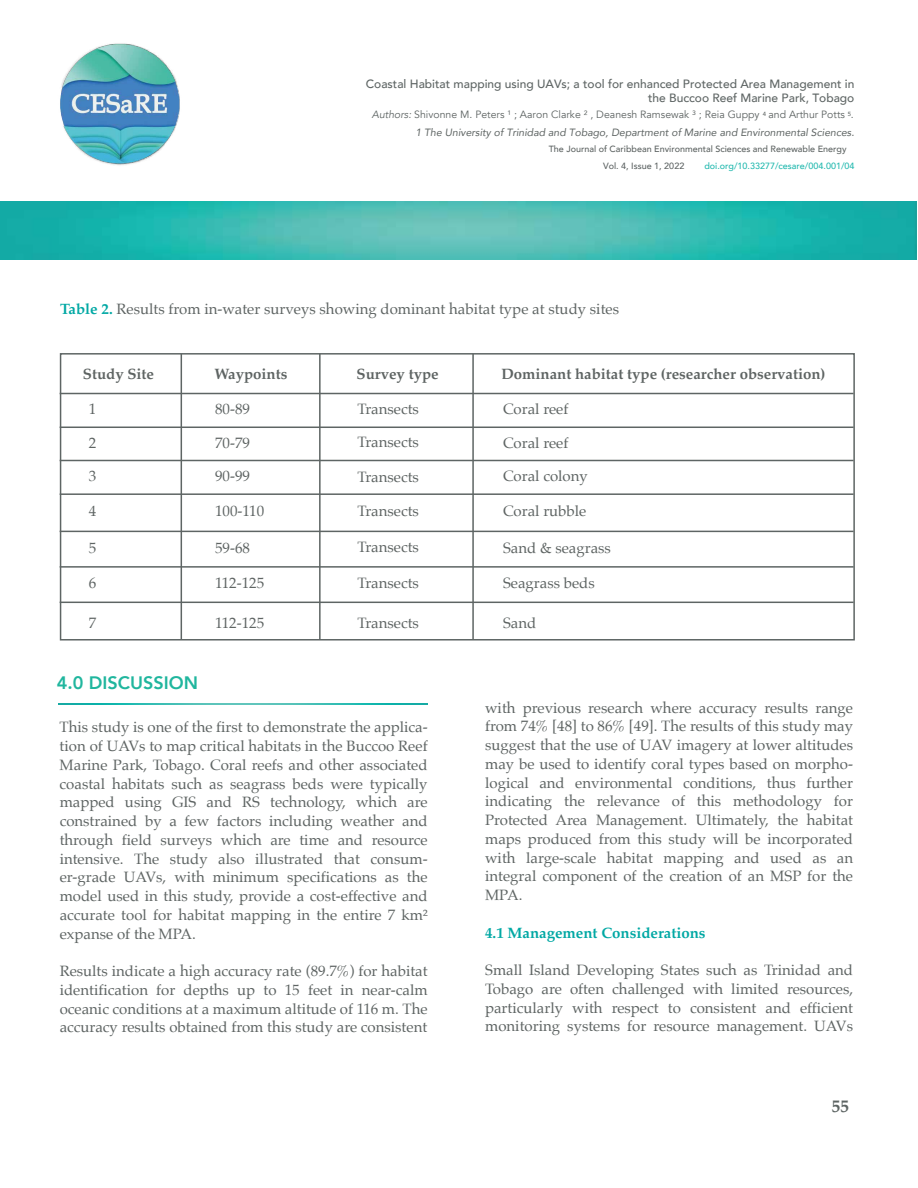
<style>
.page{position:relative;width:918px;height:1188px;background:#fff}
.page>*{position:absolute;margin:0;border:0;box-sizing:border-box;transform-origin:0 0}
.t1{font:800 18px "Avenir";color:#20b69e}
.t2{font:700 17.55px "Palatino";color:#5e6463}
.t3{font:700 17.55px "Palatino";color:#5d6463}
.t4{font:15px/18.8px "Palatino";color:#5e6463;text-align:justify}
.t5{font:700 15px "Palatino";color:#5e6463}
.t6{font:700 15px "Palatino";color:#00a8a4}
.t7{font:500 12px/14.4px "Avenir";color:#5e6564;text-align:right}
.t8{font:10.5px "Avenir";color:#5e6463}
.t9{font:italic 10.5px "Avenir";color:#5e6463}
.t10{font:500 9px "Avenir";color:#5e6463}
.t11{font:500 9px "Avenir";color:#28bcb1}
.t12{font:500 9px "Avenir";color:#23b9af}
.t13{font:500 9px "Avenir";color:#5d6363}
.t14{font:500 9px "Avenir";color:#5e6565}
.t15{font:500 6px "Avenir";color:#5e6463}
.s1{font-style:italic;color:#5e6564}
.s2{font-weight:700;color:#00a8a4}
</style>
<div class="page">
<img style="left:240px;top:201px;width:677px;height:58px">
<img style="left:58px;top:704px;width:370px;height:1px">
<div style="left:60px;top:353px;width:795px;height:288px;border:2px solid #5e6564"></div>
<hr style="left:181px;top:354px;width:1px;height:286px;background:#5e6564">
<hr style="left:319px;top:354px;width:2px;height:286px;background:#5e6564">
<hr style="left:472px;top:354px;width:2px;height:286px;background:#5e6564">
<hr style="left:60px;top:393px;width:794px;height:1px;background:#5e6564">
<hr style="left:60px;top:427px;width:794px;height:1px;background:#5e6564">
<hr style="left:60px;top:460px;width:794px;height:1px;background:#5e6564">
<hr style="left:60px;top:493px;width:794px;height:2px;background:#5e6564">
<hr style="left:60px;top:531px;width:794px;height:1px;background:#5e6564">
<hr style="left:60px;top:566px;width:794px;height:2px;background:#5e6564">
<hr style="left:60px;top:602px;width:794px;height:1px;background:#5e6564">
<img style="left:0;top:43px;width:240px;height:217px">
<p class="t7" style="left:366px;top:76px;width:490px">Coastal Habitat mapping using UAVs; a tool for enhanced Protected Area Management in the Buccoo Reef Marine Park, Tobago</p>
<p class="t8" style="left:372px;top:108px;width:483px"><span class="s1">Authors:</span> Shivonne M. Peters ¹ ; Aaron Clarke ² , Deanesh Ramsewak ³ ; Reia Guppy and Arthur Potts .</p>
<p class="t15" style="left:763px;top:108px;width:5px">4</p>
<p class="t15" style="left:848px;top:108px;width:5px">5</p>
<p class="t9" style="left:415px;top:126px;width:440px">1 The University of Trinidad and Tobago, Department of Marine and Environmental Sciences.</p>
<p class="t10" style="left:549px;top:141px;width:299px">The Journal of Caribbean Environmental Sciences and Renewable Energy</p>
<p class="t14" style="left:608px;top:156px;width:78px">Vol 5, Issue 1 2022</p>
<p class="t11" style="left:704px;top:156px;width:152px">doi.org/10.33277/cesare/005.001/04</p>
<p class="t13" style="left:603px;top:158px;width:83px">Vol. 4, Issue 1, 2022</p>
<p class="t12" style="left:704px;top:158px;width:152px">doi.org/10.33277/cesare/004.001/04</p>
<p class="t4" style="left:60px;top:300px;width:560px"><span class="s2">Table 2.</span> Results from in-water surveys showing dominant habitat type at study sites</p>
<p class="t5" style="left:83px;top:361px;width:73px">Study Site</p>
<p class="t5" style="left:214px;top:361px;width:75px">Waypoints</p>
<p class="t5" style="left:357px;top:361px;width:84px">Survey type</p>
<p class="t5" style="left:501px;top:361px;width:326px">Dominant habitat type (researcher observation)</p>
<p class="t4" style="left:503px;top:400px;width:67px">Coral reef</p>
<p class="t4" style="left:89px;top:400px;width:9px">1</p>
<p class="t4" style="left:215px;top:400px;width:36px">80-89</p>
<p class="t4" style="left:358px;top:393px;width:63px;line-height:32.5px">Transects<br>Transects</p>
<p class="t4" style="left:358px;top:467px;width:63px">Transects</p>
<p class="t4" style="left:358px;top:502px;width:63px">Transects</p>
<p class="t4" style="left:358px;top:537px;width:63px">Transects</p>
<p class="t4" style="left:358px;top:573px;width:63px">Transects</p>
<p class="t4" style="left:358px;top:613px;width:63px">Transects</p>
<p class="t4" style="left:89px;top:433px;width:9px">2</p>
<p class="t4" style="left:215px;top:433px;width:36px">70-79</p>
<p class="t4" style="left:503px;top:433px;width:67px">Coral reef</p>
<p class="t4" style="left:89px;top:466px;width:9px">3</p>
<p class="t4" style="left:215px;top:466px;width:36px">90-99</p>
<p class="t4" style="left:503px;top:466px;width:86px">Coral colony</p>
<p class="t4" style="left:89px;top:502px;width:9px">4</p>
<p class="t4" style="left:215px;top:502px;width:51px">100-110</p>
<p class="t4" style="left:503px;top:502px;width:85px">Coral rubble</p>
<p class="t4" style="left:89px;top:539px;width:9px">5</p>
<p class="t4" style="left:215px;top:539px;width:36px">59-68</p>
<p class="t4" style="left:503px;top:539px;width:109px">Sand &amp; seagrass</p>
<p class="t4" style="left:89px;top:573px;width:9px">6</p>
<p class="t4" style="left:215px;top:573px;width:51px">112-125</p>
<p class="t4" style="left:503px;top:573px;width:93px">Seagrass beds</p>
<p class="t4" style="left:89px;top:613px;width:9px">7</p>
<p class="t4" style="left:215px;top:613px;width:51px">112-125</p>
<p class="t4" style="left:503px;top:613px;width:35px">Sand</p>
<p class="t1" style="left:57px;top:668px;width:143px">4.0 DISCUSSION</p>
<p class="t4" style="left:60px;top:718px;width:370px">This study is one of the first to demonstrate the applica&shy;tion of UAVs to map critical habitats in the Buccoo Reef Marine Park, Tobago. Coral reefs and other associated coastal habitats such as seagrass beds were typically mapped using GIS and RS technology, which are constrained by a few factors including weather and through field surveys which are time and resource intensive. The study also illustrated that consum&shy;er-grade UAVs, with minimum specifications as the model used in this study, provide a cost-effective and accurate tool for habitat mapping in the entire 7 km² expanse of the MPA.</p>
<p class="t4" style="left:60px;top:962px;width:369px">Results indicate a high accuracy rate (89.7%) for habitat identification for depths up to 15 feet in near-calm oceanic conditions at a maximum altitude of 116 m. The accuracy results obtained from this study are consistent</p>
<p class="t4" style="left:485px;top:698px;width:370px">with previous research where accuracy results range from 74% [48] to 86% [49]. The results of this study may suggest that the use of UAV imagery at lower altitudes may be used to identify coral types based on morpho&shy;logical and environmental conditions, thus further indicating the relevance of this methodology for Protected Area Management. Ultimately, the habitat maps produced from this study will be incorporated with large-scale habitat mapping and used as an integral component of the creation of an MSP for the MPA.</p>
<p class="t6" style="left:485px;top:920px;width:222px">4.1 Management Considerations</p>
<p class="t4" style="left:485px;top:960px;width:370px">Small Island Developing States such as Trinidad and Tobago are often challenged with limited resources, particularly with respect to consistent and efficient monitoring systems for resource management. UAVs</p>
<p class="t3" style="left:832px;top:1091px;width:19px">55</p>
<p class="t2" style="left:832px;top:1098px;width:18px">11</p>
</div>
